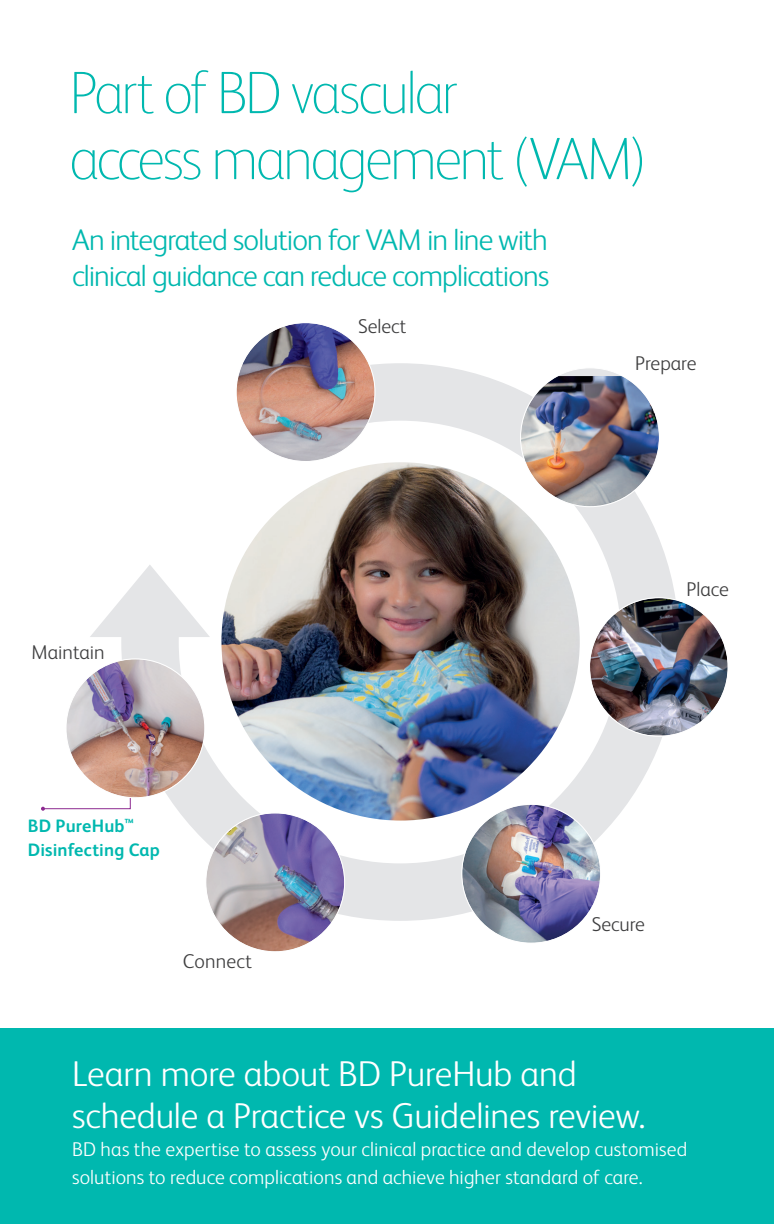
<style>
.page{position:relative;width:774px;height:1224px;background:#fff}
.page>*{position:absolute;margin:0;border:0;box-sizing:border-box;transform-origin:0 0}
.t1{font:100 60px/66px "FS Albert Pro";letter-spacing:-.05em;color:#00b8af}
.t2{font:300 36px/42px "FS Albert Pro";letter-spacing:-.005em;color:#fff}
.t3{font:300 30px/36px "FS Albert Pro";letter-spacing:-.03em;color:#00b8af}
.t4{font:300 20px/28px "FS Albert Pro";letter-spacing:.005em;color:#fff}
.t5{font:300 20px "FS Albert Pro";color:#3e3e3f}
.t6{font:700 18px/24px "FS Albert Pro";letter-spacing:.01em;color:#00b8af}
</style>
<div class="page">
<div style="left:0;top:1029px;width:774px;height:195px;background:#00b8af"></div>
<svg style="left:41px;top:806px;width:49px;height:5px"></svg>
<svg style="left:90px;top:363px;width:588px;height:558px"></svg>
<img style="left:221px;top:462px;width:359px;height:359px;border-radius:179px">
<img style="left:521px;top:376px;width:138px;height:130px">
<img style="left:206px;top:813px;width:138px;height:138px;border-radius:69px">
<img style="left:462px;top:805px;width:138px;height:138px;border-radius:69px">
<img style="left:590px;top:598px;width:138px;height:138px;border-radius:69px">
<img style="left:66px;top:659px;width:139px;height:138px;border-radius:69px">
<img style="left:236px;top:323px;width:139px;height:138px;border-radius:69px">
<h1 class="t1" style="left:69px;top:57px;width:579px">Part of BD vascular<br>access management (VAM)</h1>
<h3 class="t3" style="left:72px;top:220px;width:479px">An integrated solution for VAM in line with clinical guidance can reduce complications</h3>
<p class="t5" style="left:358px;top:312px;width:50px">Select</p>
<p class="t5" style="left:32px;top:638px;width:75px">Maintain</p>
<p class="t6" style="left:28px;top:813px;width:134px">BD PureHub<sup>™<br></sup>Disinfecting Cap</p>
<p class="t5" style="left:183px;top:947px;width:70px">Connect</p>
<p class="t5" style="left:635px;top:349px;width:63px">Prepare</p>
<p class="t5" style="left:687px;top:576px;width:44px">Place</p>
<p class="t5" style="left:592px;top:910px;width:55px">Secure</p>
<h2 class="t2" style="left:72px;top:1050px;width:575px">Learn more about BD PureHub and schedule a Practice vs Guidelines review.</h2>
<p class="t4" style="left:72px;top:1134px;width:617px">BD has the expertise to assess your clinical practice and develop customised solutions to reduce complications and achieve higher standard of care.</p>
</div>
